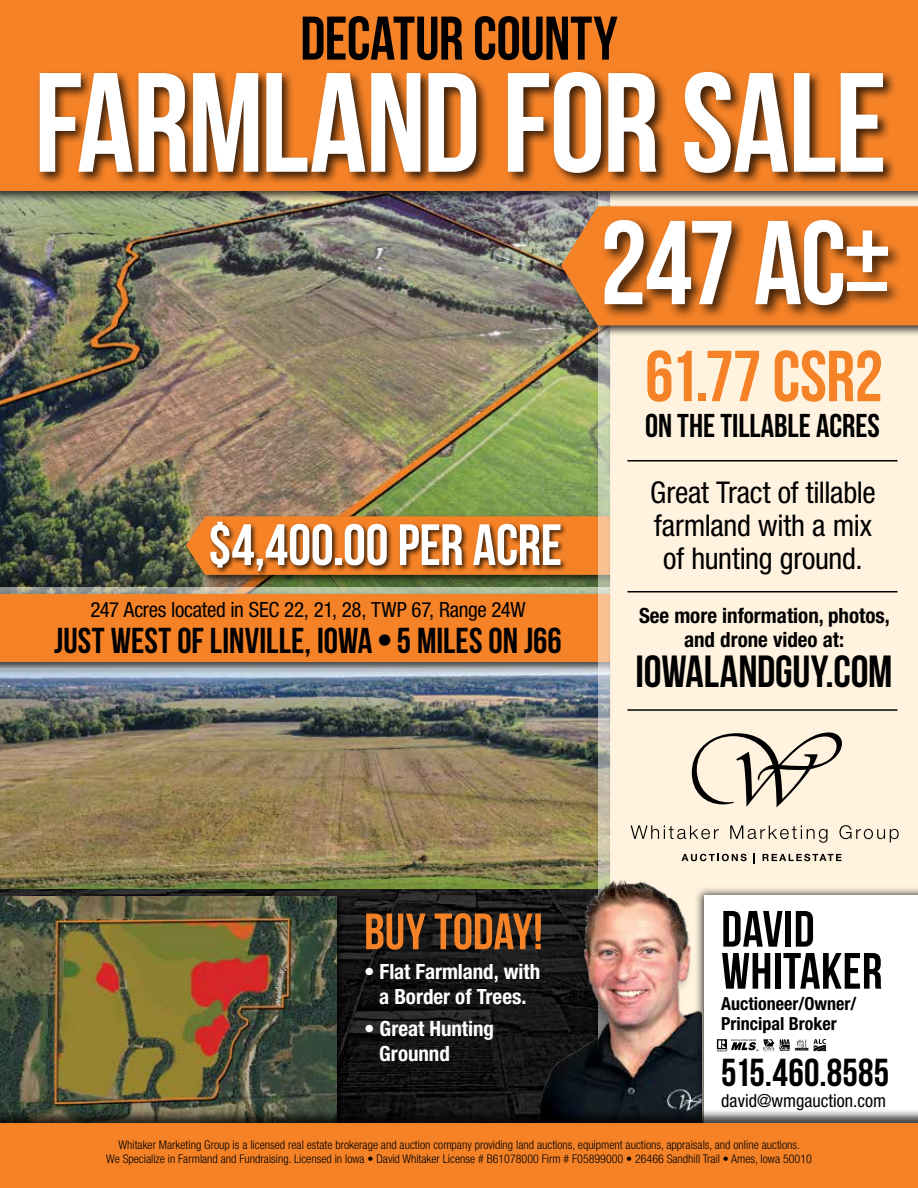
<style>
.page{position:relative;width:918px;height:1188px;background:#fff}
.page>*{position:absolute;margin:0;border:0;box-sizing:border-box;transform-origin:0 0}
.t1{font:141px "Bebas Neue";letter-spacing:-.01em;color:#fff}
.t2{font:118.95px "Bebas Neue";color:#fff}
.t3{font:72px "Bebas Neue";letter-spacing:-.01em;color:#f58227}
.t4{font:61.5px "Bebas Neue";letter-spacing:-.01em;color:#000}
.t5{font:58.2px "Bebas Neue";letter-spacing:-.005em;color:#fff}
.t6{font:51px/42px "Bebas Neue";letter-spacing:.01em;color:#000}
.t7{font:51px "Bebas Neue";color:#f58227}
.t8{font:45px "Bebas Neue";letter-spacing:-.005em;color:#000}
.t9{font:39px "Bebas Neue";letter-spacing:.005em;color:#000}
.t10{font:700 36px "Bebas Neue";letter-spacing:.005em;color:#000}
.t11{font:33px "Bebas Neue";color:#000}
.t12{font:condensed 30px/33px "Helvetica Neue LT Std";letter-spacing:-.01em;color:#000;text-align:center}
.t13{font:700 condensed 21px/25.2px "Helvetica Neue LT Std";color:#fff;text-align:center}
.t14{font:condensed 21px "Helvetica Neue LT Std";letter-spacing:-.015em;color:#000}
.t15{font:700 condensed 21px/24px "Helvetica Neue LT Std";color:#000;text-align:center}
.t16{font:700 condensed 18px/20px "Helvetica Neue LT Std";color:#000}
.t17{font:condensed 18px "Helvetica Neue LT Std";color:#000}
.t18{font:300 condensed 12px/14.4px "Helvetica Neue LT Std";color:#000;text-align:center}
.s1{font-family:"Helvetica LT Std";font-weight:400}
</style>
<div class="page">
<img style="left:0;top:889px;width:527px;height:219px">
<img style="left:0;top:675px;width:594px;height:214px">
<div style="left:0;top:894px;width:345px;height:255px;background:#000;opacity:.75"></div>
<img style="left:0;top:896px;width:336px;height:212px">
<img style="left:0;top:203px;width:594px;height:369px">
<div style="left:0;top:572px;width:918px;height:99px;background:#000;opacity:.4"></div>
<svg style="left:0;top:587px;width:594px;height:4px;background:#b0b8a0"></svg>
<div style="left:184px;top:513px;width:506px;height:73px;background:#000;opacity:.75"></div>
<svg style="left:186px;top:516px;width:408px;height:59px;background:#e1802e"></svg>
<div style="left:0;top:591px;width:634px;height:84px;background:#000;opacity:.75"></div>
<div style="left:0;top:594px;width:621px;height:68px;background:#f58227"></div>
<div style="left:610px;top:337px;width:308px;height:549px;background:#fff3df"></div>
<div style="left:559px;top:203px;width:359px;height:134px;background:#000;opacity:.75"></div>
<svg style="left:561px;top:206px;width:357px;height:119px;background:#dc8138"></svg>
<div style="left:601px;top:216px;width:302px;height:104px;background:#000;opacity:.75"></div>
<svg style="left:692px;top:732px;width:150px;height:75px;background:#cfc6b5"></svg>
<svg style="left:631px;top:825px;width:88px;height:14px"></svg>
<svg style="left:730px;top:825px;width:97px;height:18px;background:#d4cab9"></svg>
<svg style="left:839px;top:825px;width:60px;height:17px"></svg>
<svg style="left:681px;top:854px;width:66px;height:7px"></svg>
<svg style="left:763px;top:854px;width:79px;height:7px"></svg>
<div style="left:527px;top:879px;width:180px;height:275px;background:#000;opacity:.25"></div>
<img style="left:534px;top:859px;width:168px;height:249px">
<div style="left:694px;top:886px;width:224px;height:255px;background:#000;opacity:.75"></div>
<div style="left:705px;top:895px;width:213px;height:239px;background:#fff"></div>
<div style="left:0;top:1108px;width:918px;height:80px;background:#000;opacity:.75"></div>
<div style="left:0;top:1124px;width:918px;height:64px;background:#f58227"></div>
<svg style="left:717px;top:1039px;width:109px;height:13px"></svg>
<div style="left:208px;top:520px;width:359px;height:58px;background:#000;opacity:.75"></div>
<hr style="left:627px;top:460px;width:270px;height:2px;background:#000">
<hr style="left:627px;top:591px;width:270px;height:1px;background:#000">
<hr style="left:627px;top:709px;width:270px;height:2px;background:#000">
<div style="left:0;top:0;width:918px;height:203px;background:#000;opacity:.75"></div>
<div style="left:0;top:0;width:918px;height:190px;background:#f58227"></div>
<div style="left:36px;top:69px;width:860px;height:117px;background:#000;opacity:.75"></div>
<h3 class="t4" style="left:300px;top:5px;width:319px">DECATUR COUNTY</h3>
<h1 class="t1" style="left:34px;top:46px;width:854px">FARMLAND FOR SALE</h1>
<h2 class="t2" style="left:600px;top:198px;width:295px">247 AC<sub>-</sub>+</h2>
<h3 class="t5" style="left:208px;top:513px;width:355px">$4,400.00 PER ACRE</h3>
<h3 class="t14" style="left:91px;top:598px;width:437px">247 Acres located in SEC 22, 21, 28, TWP 67, Range 24W</h3>
<h3 class="t10" style="left:54px;top:621px;width:509px">JUST WEST OF LINVILLE, IOWA <span class="s1">•</span> 5 MILES ON J66</h3>
<h3 class="t3" style="left:645px;top:337px;width:239px">61.77 CSR2</h3>
<h3 class="t11" style="left:645px;top:407px;width:236px">ON THE TILLABLE ACRES</h3>
<h3 class="t12" style="left:650px;top:476px;width:227px">Great Tract of tillable farmland with a mix of hunting ground.</h3>
<h3 class="t15" style="left:639px;top:603px;width:252px">See more information, photos, and drone video at:</h3>
<h3 class="t8" style="left:636px;top:647px;width:258px">IOWALANDGUY.COM</h3>
<h3 class="t6" style="left:721px;top:907px;width:163px">DAVID<br>WHITAKER</h3>
<h3 class="t16" style="left:721px;top:993px;width:137px">Auctioneer/Owner/<br>Principal Broker</h3>
<h3 class="t9" style="left:721px;top:1051px;width:170px">515.460.8585</h3>
<h3 class="t17" style="left:721px;top:1090px;width:166px">david@wmgauction.com</h3>
<p class="t18" style="left:106px;top:1137px;width:707px">Whitaker Marketing Group is a licensed real estate brokerage and auction company providing land auctions, equipment auctions, appraisals, and online auctions.<br>We Specialize in Farmland and Fundraising. Licensed in Iowa • David Whitaker License # B61078000 Firm # F05899000 • 26466 Sandhill Trail • Ames, Iowa 50010</p>
<h3 class="t7" style="left:364px;top:904px;width:180px">BUY TODAY!</h3>
<h3 class="t13" style="left:364px;top:959px;width:178px">• Flat Farmland, with a Border of Trees.</h3>
<h3 class="t13" style="left:379px;top:1016px;width:116px;text-align:left;text-indent:-15px">• Great Hunting<br>Grounnd</h3>
</div>
